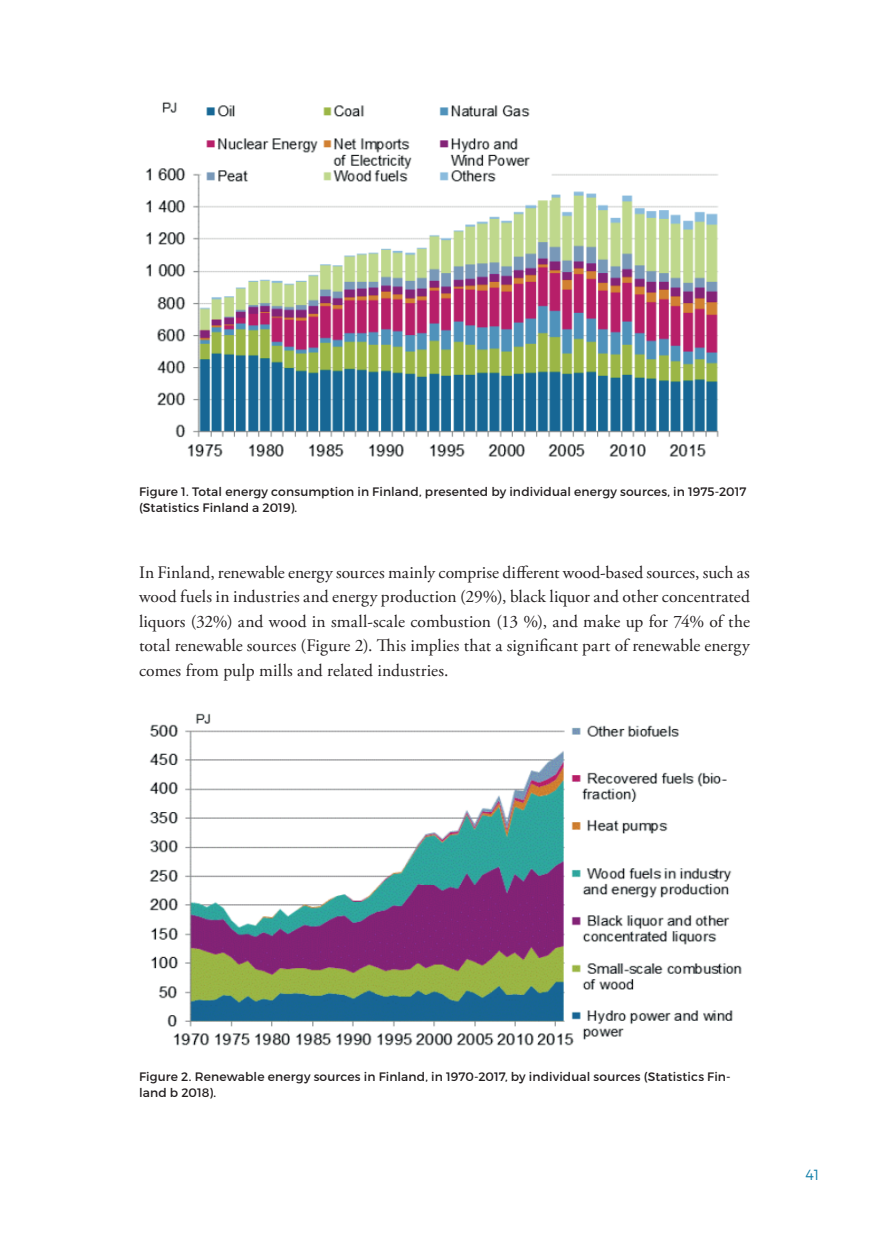
<style>
.page{position:relative;width:874px;height:1241px;background:#fff}
.page>*{position:absolute;margin:0;border:0;box-sizing:border-box;transform-origin:0 0}
.t1{font:17.5px/24.5px "Adobe Garamond Pro";letter-spacing:.01em;color:#231f20;text-align:justify}
.t2{font:300 14.7px "Montserrat";color:#1581aa}
.t3{font:12.25px/15.8px "Montserrat";letter-spacing:.01em;color:#231f20}
</style>
<div class="page">
<img style="left:146px;top:102px;width:573px;height:355px">
<img style="left:149px;top:713px;width:593px;height:333px">
<p class="t3" style="left:139px;top:484px;width:608px">Figure 1. Total energy consumption in Finland, presented by individual energy sources, in 1975-2017 (Statistics Finland a 2019).</p>
<p class="t1" style="left:139px;top:560px;width:612px">In Finland, renewable energy sources mainly comprise different wood-based sources, such as wood fuels in industries and energy production (29%), black liquor and other concentrated liquors (32%) and wood in small-scale combustion (13 %), and make up for 74% of the total renewable sources (Figure 2). This implies that a significant part of renewable energy comes from pulp mills and related industries.</p>
<p class="t3" style="left:139px;top:1068px;width:593px">Figure 2. Renewable energy sources in Finland, in 1970-2017, by individual sources (Statistics Fin&shy;land b 2018).</p>
<p class="t2" style="left:805px;top:1165px;width:15px">41</p>
</div>
